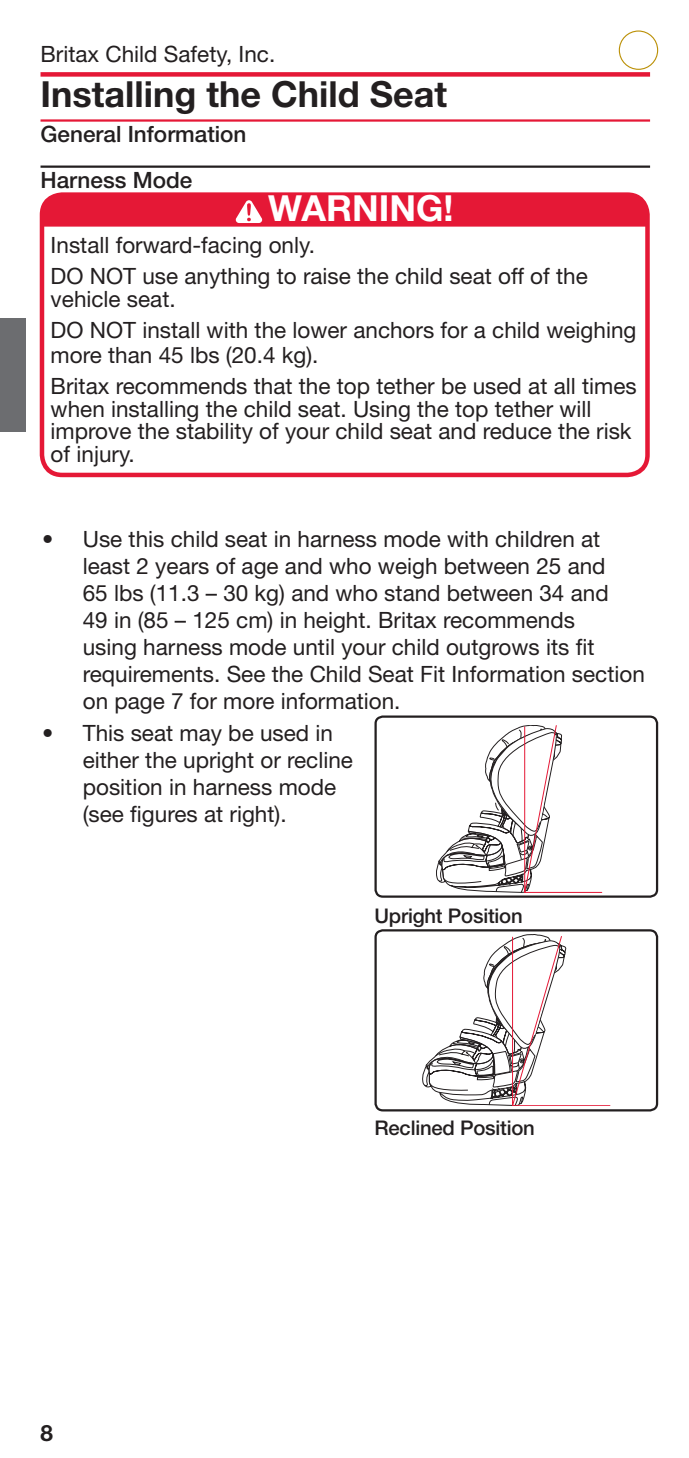
<style>
.page{position:relative;width:689px;height:1458px;background:#fff}
.page>*{position:absolute;margin:0;border:0;box-sizing:border-box;transform-origin:0 0}
.Section_Header{font:700 36px "Helvetica Neue LT Std";color:#231f20}
.t1{font:700 36px "Helvetica Neue LT Std";color:#fff}
.t2{font:22.5px/27px "Helvetica Neue LT Std";color:#231f20}
.Header1{font:500 22.5px "Helvetica Neue LT Std";color:#231f20}
.Header2{font:500 22.5px "Helvetica Neue LT Std";color:#231f20}
.t3{font:700 22.5px "Helvetica Neue LT Std";color:#231f20}
.t4{font:500 20.25px "Helvetica Neue LT Std";letter-spacing:-.01em;color:#231f20}
</style>
<div class="page">
<div style="left:618px;top:30px;width:40px;height:40px;border:1px solid #bb9006;border-radius:50%"></div>
<div style="left:40px;top:192px;width:609px;height:285px;border:4px solid #e51836;border-radius:20px"></div>
<div style="left:40px;top:72px;width:610px;height:5px;background:#e51836"></div>
<hr style="left:40px;top:119px;width:610px;height:3px;background:#e51836">
<hr style="left:40px;top:166px;width:610px;height:2px;background:#231f20">
<div style="left:42px;top:194px;width:605px;height:33px;background:#e51836"></div>
<svg style="left:436px;top:725px;width:166px;height:168px"></svg>
<div style="left:374px;top:716px;width:284px;height:182px;border:2px solid #231f20;border-radius:7px"></div>
<svg style="left:422px;top:934px;width:188px;height:172px"></svg>
<div style="left:374px;top:929px;width:284px;height:183px;border:2px solid #231f20;border-radius:7px"></div>
<div style="left:0;top:318px;width:25px;height:113px;background:#6c6d70"></div>
<p class="t2" style="left:40px;top:40px;width:236px">Britax Child Safety, Inc.</p>
<p class="Section_Header" style="left:40px;top:72px;width:408px">Installing the Child Seat</p>
<p class="Header1" style="left:40px;top:120px;width:207px">General Information</p>
<p class="Header2" style="left:40px;top:167px;width:153px">Harness Mode</p>
<p class="t1" style="left:268px;top:186px;width:187px">WARNING!</p>
<p class="t2" style="left:51px;top:231px;width:266px">Install forward-facing only.</p>
<p class="t2" style="left:51px;top:265px;width:538px;line-height:22.5px">DO NOT use anything to raise the child seat off of the vehicle seat.</p>
<p class="t2" style="left:51px;top:317px;width:587px;line-height:24.8px">DO NOT install with the lower anchors for a child weighing more than 45 lbs (20.4 kg).</p>
<p class="t2" style="left:51px;top:375px;width:587px;line-height:22.5px">Britax recommends that the top tether be used at all times when installing the child seat. Using the top tether will improve the stability of your child seat and reduce the risk of injury.</p>
<p class="t2" style="left:83px;top:525px;width:563px;text-indent:-40px">• Use this child seat in harness mode with children at least 2 years of age and who weigh between 25 and<br>65 lbs (11.3 – 30 kg) and who stand between 34 and<br>49 in (85 – 125 cm) in height. Britax recommends<br>using harness mode until your child outgrows its fit requirements. See the Child Seat Fit Information section on page 7 for more information.</p>
<p class="t2" style="left:83px;top:719px;width:272px;text-indent:-40px">• This seat may be used in either the upright or recline position in harness mode (see figures at right).</p>
<p class="t4" style="left:374px;top:904px;width:150px">Upright Position</p>
<p class="t3" style="left:40px;top:1419px;width:14px">8</p>
<p class="t4" style="left:374px;top:1115px;width:162px">Reclined Position</p>
</div>
